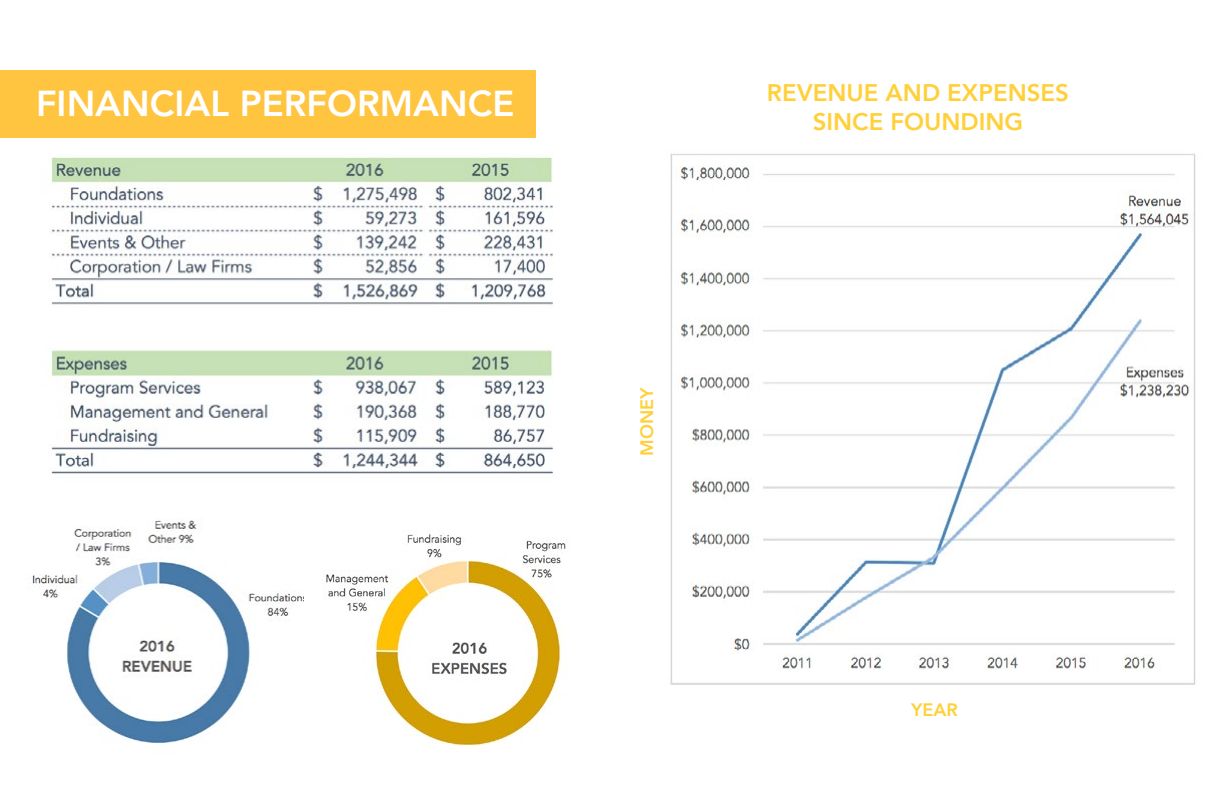
<style>
.page{position:relative;width:1224px;height:792px;background:#fff}
.page>*{position:absolute;margin:0;border:0;box-sizing:border-box;transform-origin:0 0}
.t1{font:800 36px "Avenir";color:#fff}
.t2{font:800 24px/28.8px "Avenir";color:#ffd039;text-align:center}
.t3{font:800 18px "Avenir";color:#ffd039}
</style>
<div class="page">
<div style="left:0;top:70px;width:536px;height:68px;background:#ffc541"></div>
<img style="left:51px;top:156px;width:502px;height:318px">
<img style="left:31px;top:520px;width:273px;height:224px">
<img style="left:322px;top:533px;width:245px;height:213px">
<img style="left:670px;top:153px;width:526px;height:532px">
<h1 class="t1" style="left:36px;top:75px;width:480px">FINANCIAL PERFORMANCE</h1>
<p class="t3" style="left:633px;top:456px;width:70px;rotate:-90deg">MONEY</p>
<p class="t2" style="left:767px;top:78px;width:304px">REVENUE AND EXPENSES<br>SINCE FOUNDING</p>
<p class="t3" style="left:911px;top:696px;width:48px">YEAR</p>
</div>
